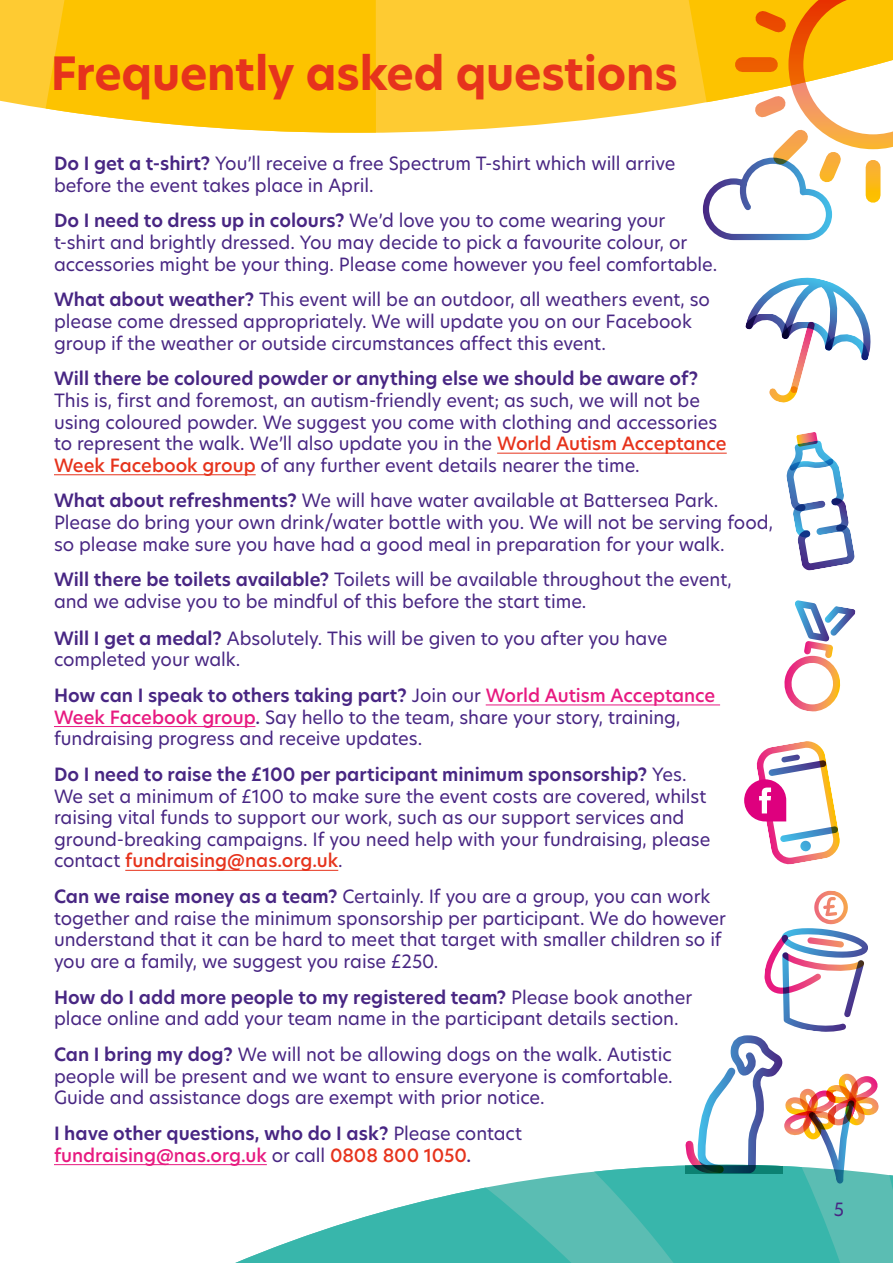
<style>
.page{position:relative;width:893px;height:1263px;background:#fff}
.page>*{position:absolute;margin:0;border:0;box-sizing:border-box;transform-origin:0 0}
.t1{font:700 45px "TP Hero";letter-spacing:-.005em;color:#e6331c}
.t2{font:18px/21.6px "TP Hero";letter-spacing:-.005em;color:#482683}
.t3{font:600 18px/21.6px "TP Hero";color:#482683}
.s1{font-weight:600}
.s2{font-weight:500;color:#e6331c}
.s3{font-weight:500;color:#e71a80}
.s4{font-weight:500}
.s5{font-weight:400}
</style>
<div class="page">
<svg style="left:0;top:0;width:703px;height:133px;background:#fdcb2c"></svg>
<svg style="left:235px;top:1165px;width:658px;height:98px"></svg>
<hr style="left:497px;top:453px;width:230px;height:1px;background:#e6331c">
<hr style="left:54px;top:474px;width:202px;height:1px;background:#e6331c">
<hr style="left:486px;top:704px;width:234px;height:1px;background:#e71a80">
<hr style="left:54px;top:726px;width:201px;height:1px;background:#e71a80">
<hr style="left:125px;top:870px;width:213px;height:1px;background:#e6331c">
<hr style="left:54px;top:1164px;width:213px;height:1px;background:#e71a80">
<svg style="left:703px;top:0;width:190px;height:240px"></svg>
<svg style="left:786px;top:432px;width:69px;height:139px"></svg>
<svg style="left:745px;top:277px;width:126px;height:126px"></svg>
<svg style="left:784px;top:600px;width:71px;height:112px"></svg>
<svg style="left:744px;top:741px;width:96px;height:124px"></svg>
<svg style="left:685px;top:891px;width:193px;height:293px"></svg>
<h1 class="t1" style="left:51px;top:43px;width:628px">Frequently asked questions</h1>
<p class="t2" style="left:54px;top:152px;width:623px"><span class="s1">Do I get a t-shirt?</span> You’ll receive a free Spectrum T-shirt which will arrive before the event takes place in April.</p>
<p class="t2" style="left:54px;top:210px;width:665px"><span class="s1">Do I need to dress up in colours?</span> We’d love you to come wearing your t-shirt and brightly dressed. You may decide to pick a favourite colour, or accessories might be your thing. Please come however you feel comfortable.</p>
<p class="t2" style="left:54px;top:289px;width:657px"><span class="s1">What about weather?</span> This event will be an outdoor, all weathers event, so please come dressed appropriately. We will update you on our Facebook group if the weather or outside circumstances affect this event.</p>
<p class="t3" style="left:54px;top:368px;width:646px">Will there be coloured powder or anything else we should be aware of?</p>
<p class="t2" style="left:54px;top:389px;width:674px">This is, first and foremost, an autism-friendly event; as such, we will not be using coloured powder. We suggest you come with clothing and accessories to represent the walk. We’ll also update you in the <span class="s2">World Autism Acceptance Week Facebook group</span> of any further event details nearer the time.</p>
<p class="t2" style="left:54px;top:490px;width:720px"><span class="s1">What about refreshments?</span> We will have water available at Battersea Park.<br>Please do bring your own drink/water bottle with you. We will not be serving food, so please make sure you have had a good meal in preparation for your walk.</p>
<p class="t2" style="left:54px;top:569px;width:679px"><span class="s1">Will there be toilets available?</span> Toilets will be available throughout the event, and we advise you to be mindful of this before the start time.</p>
<p class="t2" style="left:54px;top:627px;width:615px"><span class="s1">Will I get a medal?</span> Absolutely. This will be given to you after you have completed your walk.</p>
<p class="t2" style="left:54px;top:684px;width:663px"><span class="s1">How can I speak to others taking part?</span> Join our <span class="s3">World Autism Acceptance<br>Week Facebook group</span><span class="s4">.</span> Say hello to the team, share your story, training, fundraising progress and receive updates.</p>
<p class="t2" style="left:54px;top:763px;width:658px"><span class="s1">Do I need to raise the £100 per participant minimum sponsorship?</span> Yes.<br>We set a minimum of £100 to make sure the event costs are covered, whilst raising vital funds to support our work, such as our support services and ground-breaking campaigns. If you need help with your fundraising, please contact <span class="s2">fundraising@nas.org.uk</span>.</p>
<p class="t2" style="left:54px;top:885px;width:674px"><span class="s1">Can we raise money as a team?</span> Certainly. If you are a group, you can work together and raise the minimum sponsorship per participant. We do however understand that it can be hard to meet that target with smaller children so if you are a family, we suggest you raise £250.</p>
<p class="t2" style="left:54px;top:986px;width:640px"><span class="s1">How do I add more people to my registered team?</span> Please book another place online and add your team name in the participant details section.</p>
<p class="t2" style="left:54px;top:1043px;width:620px;text-align:justify"><span class="s1">Can I bring my dog?</span> We will not be allowing dogs on the walk. Autistic people will be present and we want to ensure everyone is comfortable.<br>Guide and assistance dogs are exempt with prior notice.</p>
<p class="t3" style="left:54px;top:1122px;width:470px">I have other questions, who do I ask? <span class="s5">Please contact </span><span class="s3">fundraising@nas.org.uk</span> <span class="s5">or call</span> <span class="s2">0808 800 1050</span><span class="s4">.</span></p>
<p class="t2" style="left:834px;top:1198px;width:12px">5</p>
</div>
